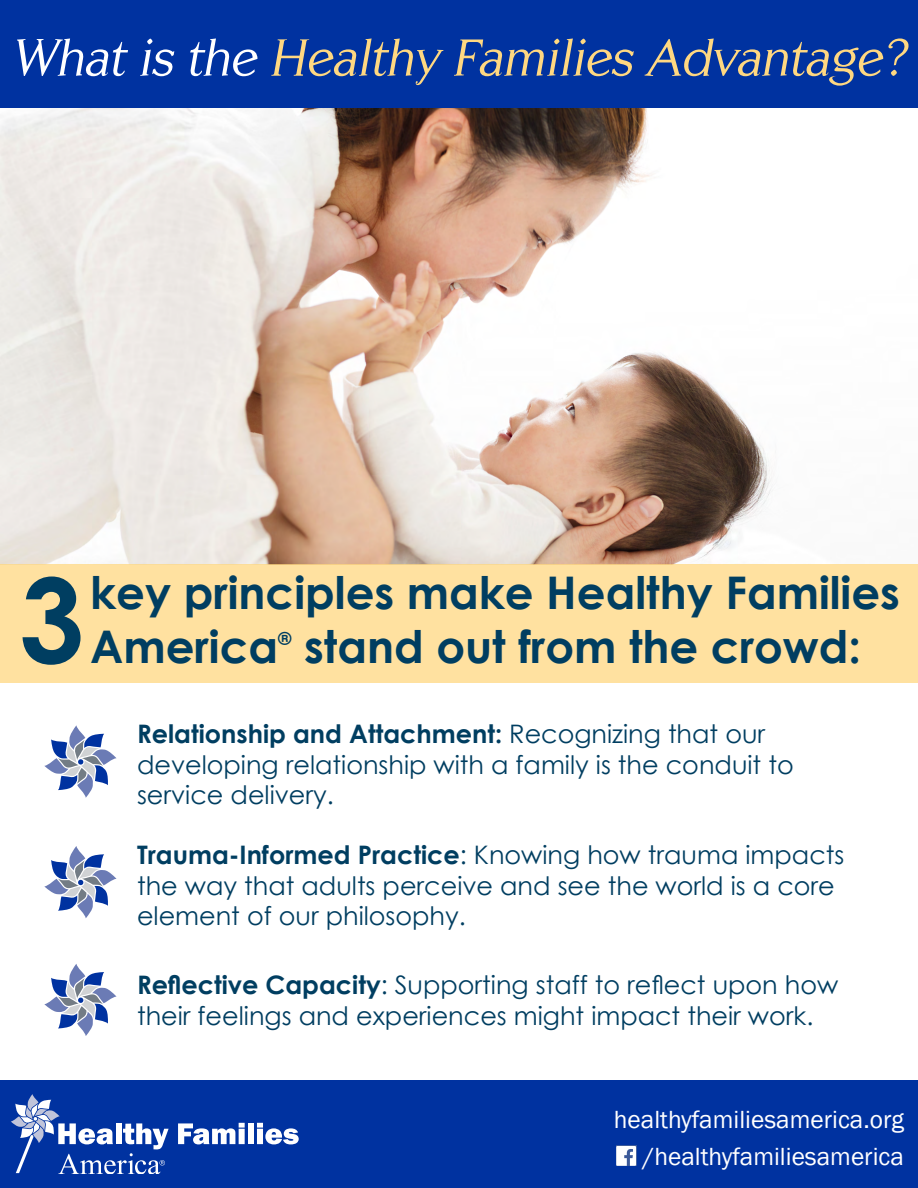
<style>
.page{position:relative;width:918px;height:1188px;background:#fff}
.page>*{position:absolute;margin:0;border:0;box-sizing:border-box;transform-origin:0 0}
.t1{font:700 117px "Century Gothic";color:#003e61}
.t2{font:italic 52.5px "Centabel";color:#ffd881}
.t3{font:700 45px/54px "Century Gothic";color:#003e61}
.t4{font:25.5px/30.6px "Century Gothic";color:#003e61}
.t5{font:25.5px/36.9px "Franklin Gothic";color:#fff;text-align:right}
.t6{font:700 18px "Century Gothic";color:#003e61}
.s1{color:#fff}
.s2{font-weight:700}
</style>
<div class="page">
<div style="left:0;top:0;width:918px;height:108px;background:#0032a0"></div>
<div style="left:0;top:1080px;width:918px;height:108px;background:#0032a0"></div>
<svg style="left:11px;top:1094px;width:158px;height:80px"></svg>
<svg style="left:178px;top:1123px;width:67px;height:21px"></svg>
<div style="left:248px;top:1123px;width:6px;height:21px;background:#fff"></div>
<svg style="left:257px;top:1123px;width:42px;height:21px"></svg>
<svg style="left:616px;top:1146px;width:20px;height:20px"></svg>
<svg style="left:44px;top:725px;width:72px;height:73px"></svg>
<svg style="left:44px;top:846px;width:72px;height:72px"></svg>
<svg style="left:44px;top:964px;width:72px;height:72px"></svg>
<img style="left:0;top:108px;width:772px;height:456px">
<div style="left:0;top:564px;width:918px;height:118px;background:#ffe1a0"></div>
<h2 class="t2" style="left:11px;top:27px;width:906px"><span class="s1">Whatis the</span> Healthy Families Advantage?</h2>
<h1 class="t1" style="left:19px;top:531px;width:67px">3</h1>
<h3 class="t3" style="left:90px;top:563px;width:811px">key principles make Healthy Families<br>America</h3>
<h3 class="t3" style="left:304px;top:617px;width:559px">stand out from the crowd:</h3>
<p class="t6" style="left:278px;top:624px;width:15px">®</p>
<p class="t4" style="left:137px;top:718px;width:658px"><span class="s2">Relationship and Attachment:</span> Recognizing that our developing relationship with a family is the conduit to service delivery.</p>
<p class="t4" style="left:137px;top:839px;width:709px"><span class="s2">Trauma-Informed Practice</span>: Knowing how trauma impacts the way that adults perceive and see the world is a core element of our philosophy.</p>
<p class="t4" style="left:137px;top:969px;width:703px"><span class="s2">Reflective Capacity</span>: Supporting staff to reflect upon how their feelings and experiences might impact their work.</p>
<p class="t5" style="left:614px;top:1101px;width:292px">healthyfamiliesamerica.org /healthyfamiliesamerica</p>
</div>
